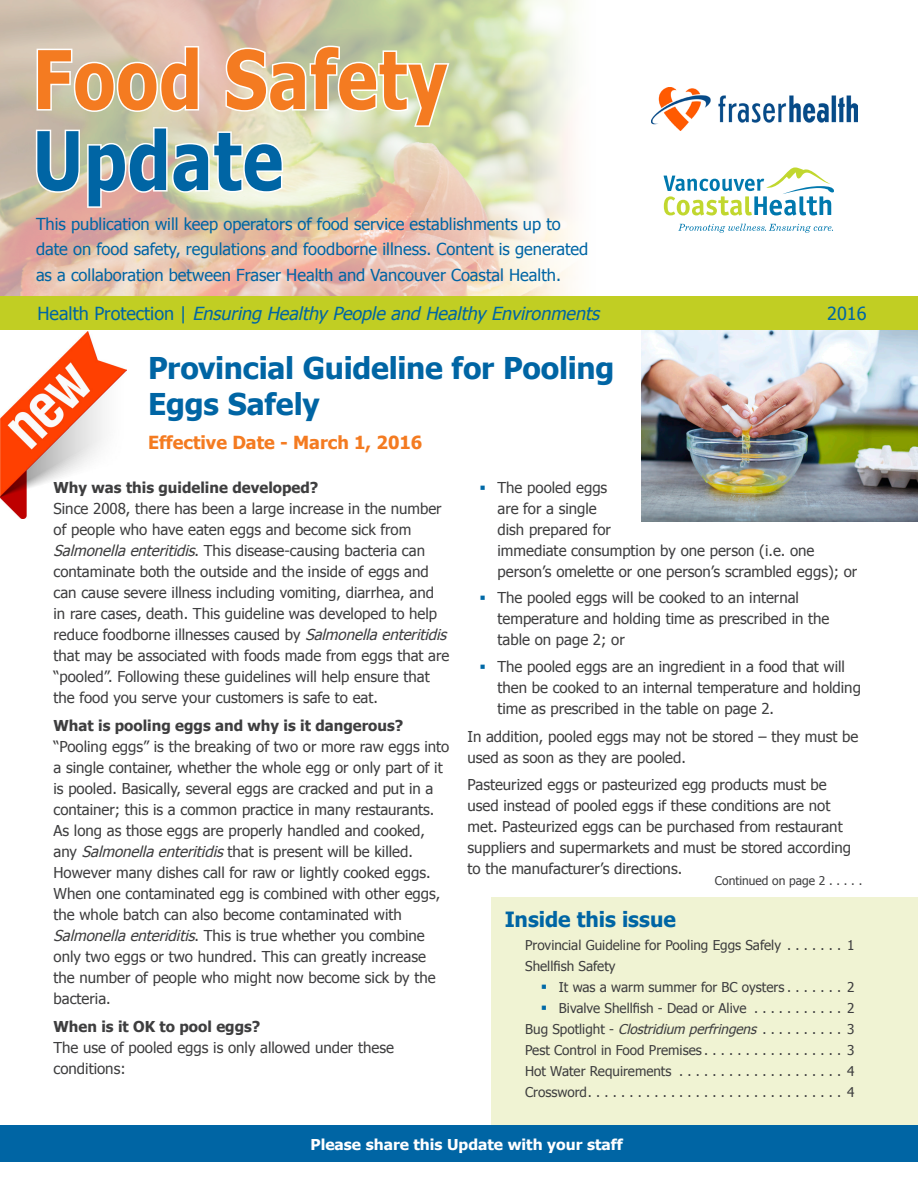
<style>
.page{position:relative;width:918px;height:1188px;background:#fff}
.page>*{position:absolute;margin:0;border:0;box-sizing:border-box;transform-origin:0 0}
.t1{font:700 81px "Tahoma";letter-spacing:.02em;color:#f47b21;scale:.83 1}
.t2{font:700 81px "Tahoma";letter-spacing:.02em;color:#0065a4;scale:.83 1}
.t3{font:700 30px "Tahoma";letter-spacing:-.01em;color:#0065a4}
.t4{font:700 21px "Tahoma";letter-spacing:-.005em;color:#0065a4}
.t5{font:italic 18px "Tahoma";color:#0065a4}
.t6{font:700 18px "Tahoma";color:#f47b21}
.t7{font:18px "Tahoma";color:#0065a4}
.t8{font:16.5px/25.5px "Tahoma";color:#0065a4}
.t9{font:15px/21px "Tahoma";color:#3e3e3f}
.t10{font:700 15px "Tahoma";color:#3e3e3f}
.t11{font:700 15px "Tahoma";color:#fff;scale:1.04 1}
.t12{font:13.5px "Tahoma";color:#3e3e3f}
.t13{font:12px "Tahoma";color:#3e3e3f}
.s1{font-style:normal}
.s2{font-style:italic}
</style>
<div class="page">
<img style="left:641px;top:330px;width:277px;height:191px">
<img style="left:0;top:0;width:573px;height:296px">
<svg style="left:34px;top:44px;width:417px;height:165px;background:#dcd7bd"></svg>
<svg style="left:678px;top:224px;width:155px;height:9px"></svg>
<svg style="left:664px;top:167px;width:170px;height:48px"></svg>
<div style="left:0;top:296px;width:918px;height:34px;background:#c1ce23"></div>
<img style="left:652px;top:88px;width:205px;height:43px">
<div style="left:491px;top:897px;width:427px;height:237px;background:#f0f3d3"></div>
<img style="left:0;top:331px;width:126px;height:187px">
<div style="left:0;top:1125px;width:918px;height:37px;background:#0065a4"></div>
<p class="t1" style="left:33px;top:23px;width:501px">Food Safety</p>
<p class="t2" style="left:33px;top:104px;width:303px">Update</p>
<p class="t8" style="left:36px;top:210px;width:554px">This publication will keep operators of food service establishments up to date on food safety, regulations and foodborne illness. Content is generated as a collaboration between Fraser Health and Vancouver Coastal Health.</p>
<p class="t5" style="left:37px;top:301px;width:568px"><span class="s1">H e a l t h P r o t e c t i o n |</span> Ensuring Healthy People and Healthy Environments</p>
<p class="t7" style="left:827px;top:301px;width:41px">2016</p>
<p class="t3" style="left:148px;top:347px;width:468px">Provincial Guideline for Pooling</p>
<p class="t3" style="left:148px;top:383px;width:173px">Eggs Safely</p>
<p class="t6" style="left:148px;top:430px;width:276px">Effective Date - March 1, 2016</p>
<p class="t10" style="left:54px;top:477px;width:266px">Why was this guideline developed?</p>
<p class="t9" style="left:54px;top:497px;width:399px">Since 2008, there has been a large increase in the number of people who have eaten eggs and become sick from <span class="s2">Salmonellaenteritidis</span>. This disease-causing bacteria can contaminate both the outside and the inside of eggs and can cause severe illness including vomiting, diarrhea, and<br>in rare cases, death. This guideline was developed to help reduce foodborne illnesses caused by <span class="s2">Salmonellaenteritidis </span>that may be associated with foods made from eggs that are “pooled”. Following these guidelines will help ensure that the food you serve your customers is safe to eat.</p>
<p class="t10" style="left:54px;top:715px;width:351px">What is pooling eggs and why is it dangerous?</p>
<p class="t9" style="left:54px;top:735px;width:397px">“Pooling eggs” is the breaking of two or more raw eggs into a single container, whether the whole egg or only part of it is pooled. Basically, several eggs are cracked and put in a container; this is a common practice in many restaurants.<br>As long as those eggs are properly handled and cooked, any <span class="s2">Salmonellaenteritidis</span>that is present will be killed.<br>However many dishes call for raw or lightly cooked eggs.<br>When one contaminated egg is combined with other eggs, the whole batch can also become contaminated with <span class="s2">Salmonellaenteriditis</span>. This is true whether you combine only two eggs or two hundred. This can greatly increase the number of people who might now become sick by the bacteria.</p>
<p class="t10" style="left:54px;top:1016px;width:208px">When is it OK to pool eggs?</p>
<p class="t9" style="left:54px;top:1036px;width:342px">The use of pooled eggs is only allowed under these conditions:</p>
<p class="t9" style="left:498px;top:476px;width:361px">The pooled eggs<br>are for a single<br>dish prepared for<br>immediate consumption by one person (i.e. one person’s omelette or one person’s scrambled eggs); or</p>
<p class="t9" style="left:498px;top:587px;width:334px">The pooled eggs will be cooked to an internal temperature and holding time as prescribed in the table on page 2; or</p>
<p class="t9" style="left:498px;top:655px;width:365px">The pooled eggs are an ingredient in a food that will then be cooked to an internal temperature and holding time as prescribed in the table on page 2.</p>
<p class="t9" style="left:468px;top:725px;width:392px">In addition, pooled eggs may not be stored – they must be used as soon as they are pooled.</p>
<p class="t9" style="left:468px;top:774px;width:385px">Pasteurized eggs or pasteurized egg products must be used instead of pooled eggs if these conditions are not met. Pasteurized eggs can be purchased from restaurant suppliers and supermarkets and must be stored according to the manufacturer’s directions.</p>
<p class="t13" style="left:715px;top:873px;width:149px">Continued on page 2 . . . . .</p>
<p class="t4" style="left:505px;top:904px;width:172px">Inside this issue</p>
<p class="t12" style="left:525px;top:936px;width:263px">Provincial Guideline for Pooling Eggs Safely........</p>
<p class="t12" style="left:847px;top:936px;width:9px">1</p>
<p class="t12" style="left:525px;top:957px;width:92px">Shellfish Safety</p>
<p class="t12" style="left:559px;top:978px;width:231px">It was a warm summer for BC oysters........</p>
<p class="t12" style="left:847px;top:978px;width:9px">2</p>
<p class="t12" style="left:559px;top:999px;width:196px">Bivalve Shellfish - Dead or Alive ............</p>
<p class="t12" style="left:847px;top:999px;width:9px">2</p>
<p class="t12" style="left:525px;top:1020px;width:238px">B u g S p o t l i g h t - <span class="s2">Clostridium perfringens</span>...........</p>
<p class="t12" style="left:847px;top:1020px;width:9px">3</p>
<p class="t12" style="left:525px;top:1041px;width:182px">Pest Control in Food Premises..................</p>
<p class="t12" style="left:847px;top:1041px;width:9px">3</p>
<p class="t12" style="left:525px;top:1062px;width:155px">Hot Water Requirements .....................</p>
<p class="t12" style="left:847px;top:1062px;width:9px">4</p>
<p class="t12" style="left:525px;top:1083px;width:67px">Crossword................................</p>
<p class="t12" style="left:847px;top:1083px;width:9px">4</p>
<p class="t11" style="left:311px;top:1134px;width:302px">Please share this Update with your staff</p>
</div>
